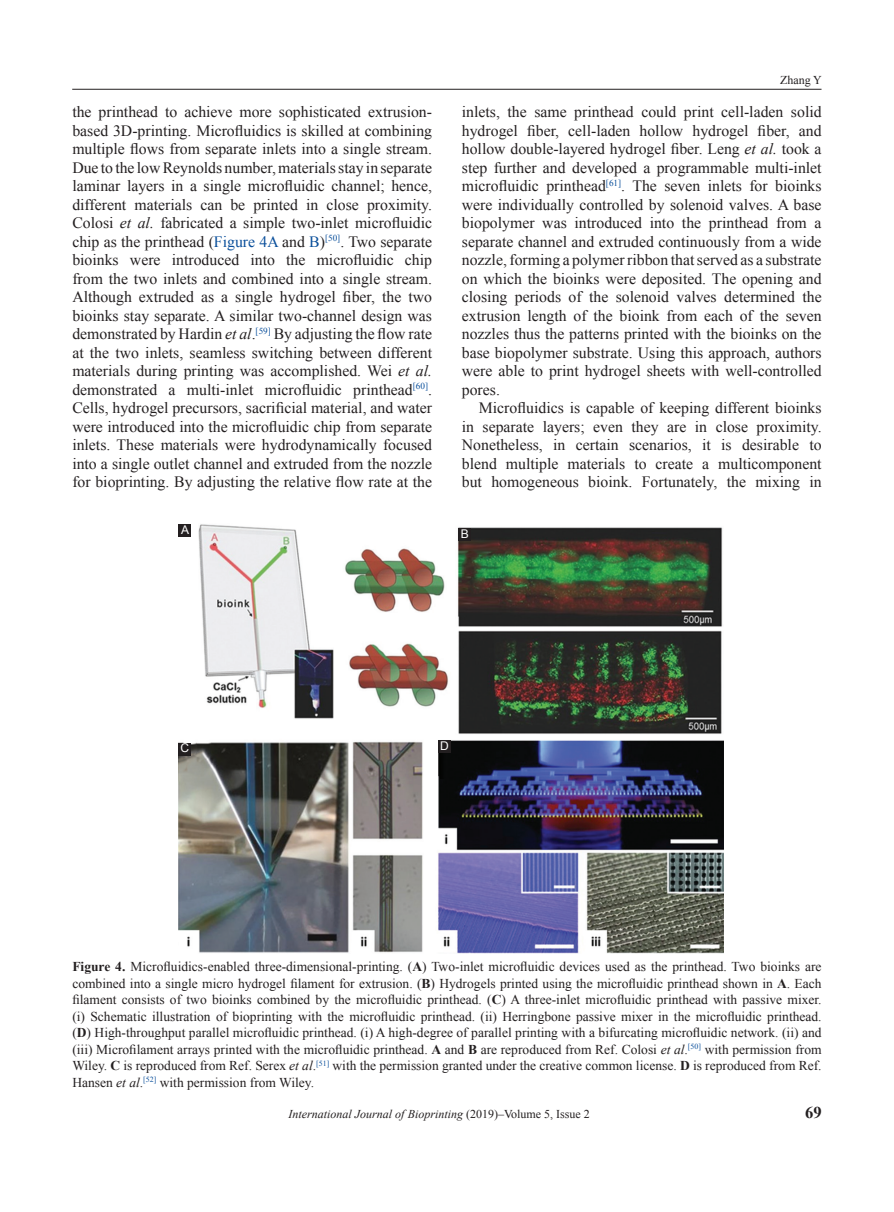
<style>
.page{position:relative;width:894px;height:1212px;background:#fff}
.page>*{position:absolute;margin:0;border:0;box-sizing:border-box;transform-origin:0 0}
.t1{font:700 16.5px "Times New Roman";color:#231f20}
.TX{font:15.75px/18.5px "Times New Roman";color:#231f20;text-align:justify}
.FGC{font:13.5px/16.5px "Times New Roman";color:#231f20;text-align:justify}
.t2{font:italic 12px "Times New Roman";color:#231f20}
.t3{font:12px "Times New Roman";color:#231f20}
.LABEL{font:12px "Arial";color:#fff}
.s1{font-style:italic}
.s2{color:#0a4f9b}
.s3{font-weight:700}
.s4{font-style:normal}
</style>
<div class="page">
<hr style="left:72px;top:89px;width:749px;height:1px;background:#231f20">
<img style="left:178px;top:524px;width:545px;height:429px">
<div style="left:178px;top:524px;width:13px;height:13px;background:#231f20"></div>
<div style="left:178px;top:743px;width:13px;height:12px;background:#231f20"></div>
<div style="left:458px;top:528px;width:13px;height:13px;background:#231f20"></div>
<div style="left:438px;top:740px;width:12px;height:13px;background:#231f20"></div>
<p class="t3" style="left:779px;top:72px;width:43px">Zhang Y</p>
<p class="TX" style="left:72px;top:102px;width:361px">the printhead to achieve more sophisticated extrusion&shy;based 3D-printing. Microfluidics is skilled at combining multiple flows from separate inlets into a single stream.<br>Due to the low Reynolds number, materials stay in separate laminar layers in a single microfluidic channel; hence, different materials can be printed in close proximity.<br>Colosi <span class="s1">et al.</span> fabricated a simple two-inlet microfluidic chip as the printhead (<span class="s2">Figure 4A</span> and <span class="s2">B</span>)<sup>[50]</sup>. Two separate bioinks were introduced into the microfluidic chip from the two inlets and combined into a single stream.<br>Although extruded as a single hydrogel fiber, the two bioinks stay separate. A similar two-channel design was demonstrated by Hardin <span class="s1">et al</span>.<sup>[59]</sup> By adjusting the flow rate at the two inlets, seamless switching between different materials during printing was accomplished. Wei <span class="s1">et al. </span>demonstrated a multi-inlet microfluidic printhead<sup>[60]</sup>.<br>Cells, hydrogel precursors, sacrificial material, and water were introduced into the microfluidic chip from separate inlets. These materials were hydrodynamically focused into a single outlet channel and extruded from the nozzle for bioprinting. By adjusting the relative flow rate at the</p>
<p class="TX" style="left:461px;top:102px;width:361px">inlets, the same printhead could print cell-laden solid hydrogel fiber, cell-laden hollow hydrogel fiber, and hollow double-layered hydrogel fiber. Leng <span class="s1">et al.</span> took a step further and developed a programmable multi-inlet microfluidic printhead<sup>[61]</sup>. The seven inlets for bioinks were individually controlled by solenoid valves. A base biopolymer was introduced into the printhead from a separate channel and extruded continuously from a wide nozzle, forming a polymer ribbon that served as a substrate on which the bioinks were deposited. The opening and closing periods of the solenoid valves determined the extrusion length of the bioink from each of the seven nozzles thus the patterns printed with the bioinks on the base biopolymer substrate. Using this approach, authors were able to print hydrogel sheets with well-controlled pores.</p>
<p class="TX" style="left:461px;top:398px;width:361px;text-indent:17px">Microfluidics is capable of keeping different bioinks in separate layers; even they are in close proximity.<br>Nonetheless, in certain scenarios, it is desirable to blend multiple materials to create a multicomponent but homogeneous bioink. Fortunately, the mixing in</p>
<p class="LABEL" style="left:181px;top:521px;width:10px">A</p>
<p class="LABEL" style="left:180px;top:740px;width:10px">C</p>
<p class="LABEL" style="left:460px;top:526px;width:10px">B</p>
<p class="LABEL" style="left:440px;top:738px;width:10px">D</p>
<p class="FGC" style="left:72px;top:958px;width:750px"><span class="s3">Figure 4.</span> Microfluidics-enabled three-dimensional-printing. (<span class="s3">A</span>) Two-inlet microfluidic devices used as the printhead. Two bioinks are combined into a single micro hydrogel filament for extrusion. (<span class="s3">B</span>) Hydrogels printed using the microfluidic printhead shown in <span class="s3">A</span>. Each filament consists of two bioinks combined by the microfluidic printhead. (<span class="s3">C</span>) A three-inlet microfluidic printhead with passive mixer. (i) Schematic illustration of bioprinting with the microfluidic printhead. (ii) Herringbone passive mixer in the microfluidic printhead. (<span class="s3">D</span>) High-throughput parallel microfluidic printhead. (i) A high-degree of parallel printing with a bifurcating microfluidic network. (ii) and (iii) Microfilament arrays printed with the microfluidic printhead. <span class="s3">A</span> and <span class="s3">B</span> are reproduced from Ref. Colosi <span class="s1">et al</span>.<sup>[50]</sup> with permission from Wiley. <span class="s3">C</span> is reproduced from Ref. Serex <span class="s1">et al</span>.<sup>[51]</sup> with the permission granted under the creative common license. <span class="s3">D</span> is reproduced from Ref.<br>Hansen <span class="s1">et al</span>.<sup>[52]</sup> with permission from Wiley.</p>
<p class="t2" style="left:288px;top:1106px;width:303px">International Journal of Bioprinting <span class="s4">(2019)–Volume 5, Issue 2</span></p>
<p class="t1" style="left:804px;top:1100px;width:18px">69</p>
</div>
